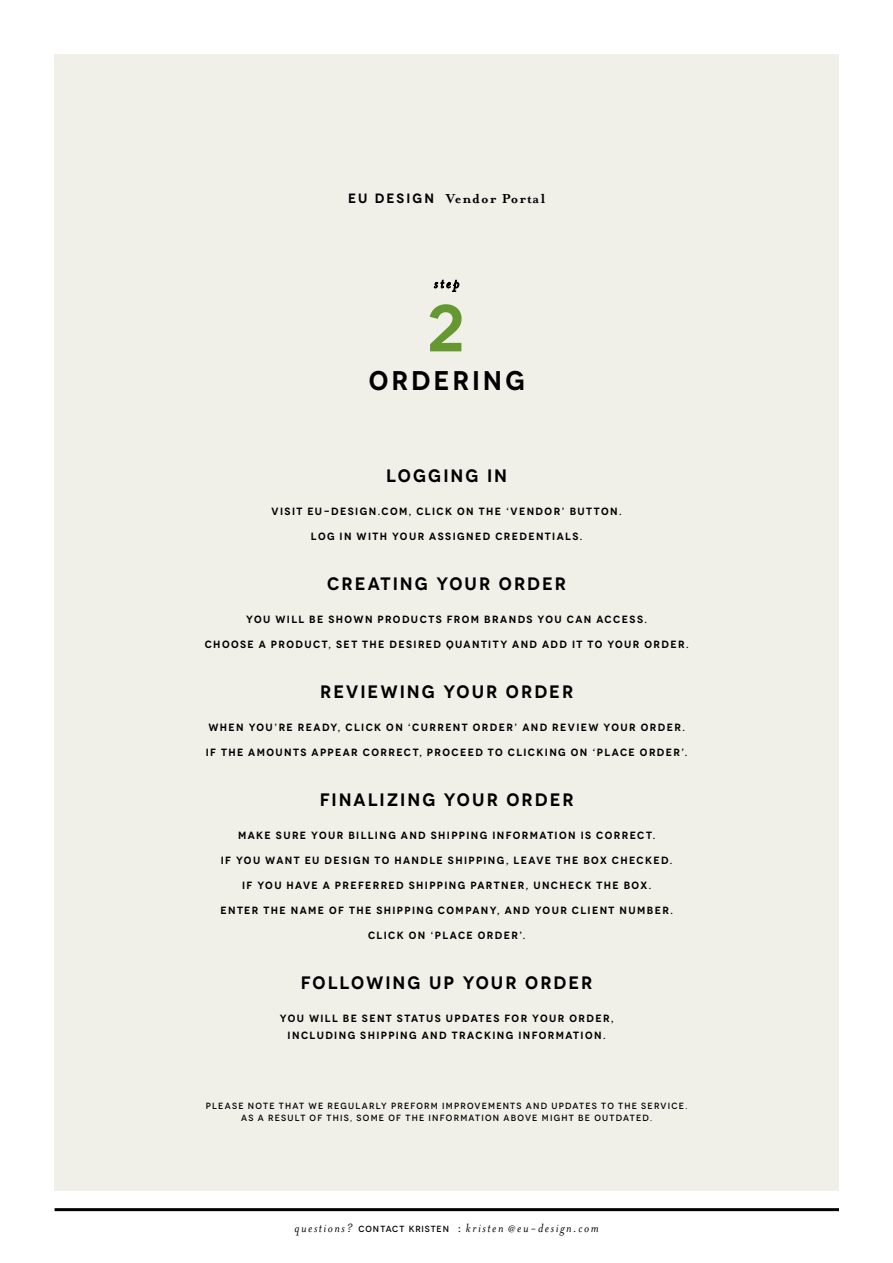
<style>
.page{position:relative;width:893px;height:1263px;background:#fff}
.page>*{position:absolute;margin:0;border:0;box-sizing:border-box;transform-origin:0 0}
.t1{font:600 66px "Novecento";color:#659831}
.t2{font:600 27px "Novecento";letter-spacing:.11em;color:#000}
.t3{font:600 18px "Novecento";letter-spacing:.11em;color:#000}
.t4{font:700 15px "Mrs Eaves";letter-spacing:.07em;color:#000}
.t5{font:italic 15px "Mrs Eaves";color:#000}
.t6{font:italic 13.65px "Mrs Eaves";letter-spacing:.12em;color:#000}
.t7{font:600 10.5px/16.5px "Novecento";letter-spacing:.13em;color:#000;text-align:center}
.t8{font:500 9px/12px "Novecento";letter-spacing:.135em;color:#000;text-align:center}
.s1{font-family:"Novecento";font-weight:600;font-size:13.5px}
.s2{font-family:"Novecento";font-weight:500;font-style:normal;font-size:8.85px}
.s3{font-family:"Novecento";font-weight:500;font-style:normal;font-size:12px}
.s4{font-size:10.5px}
</style>
<div class="page">
<div style="left:55px;top:54px;width:784px;height:1137px;background:#f0efe8"></div>
<hr style="left:55px;top:1208px;width:784px;height:3px;background:#000">
<svg style="left:433px;top:279px;width:27px;height:13px"></svg>
<h3 class="t4" style="left:348px;top:190px;width:199px"><span class="s1">EU DESIGN</span> Vendor Portal</h3>
<h3 class="t5" style="left:434px;top:275px;width:27px">step</h3>
<h1 class="t1" style="left:427px;top:288px;width:39px">2</h1>
<h2 class="t2" style="left:369px;top:364px;width:158px">ORDERING</h2>
<h3 class="t3" style="left:386px;top:465px;width:122px">LOGGING IN</h3>
<p class="t7" style="left:272px;top:503px;width:352px">VISIT EU-DESIGN.COM, CLICK ON THE ‘VENDOR’ BUTTON.</p>
<p class="t7" style="left:311px;top:528px;width:273px">LOG IN WITH YOUR ASSIGNED CREDENTIALS.</p>
<h3 class="t3" style="left:327px;top:573px;width:240px">CREATING YOUR ORDER</h3>
<p class="t7" style="left:246px;top:611px;width:402px">YOU WILL BE SHOWN PRODUCTS FROM BRANDS YOU CAN ACCESS.</p>
<p class="t7" style="left:205px;top:636px;width:485px">CHOOSE A PRODUCT, SET THE DESIRED QUANTITY AND ADD IT TO YOUR ORDER.</p>
<h3 class="t3" style="left:320px;top:681px;width:255px">REVIEWING YOUR ORDER</h3>
<p class="t7" style="left:208px;top:719px;width:478px">WHEN YOU’RE READY, CLICK ON ‘CURRENT ORDER’ AND REVIEW YOUR ORDER.</p>
<p class="t7" style="left:206px;top:744px;width:483px">IF THE AMOUNTS APPEAR CORRECT, PROCEED TO CLICKING ON ‘PLACE ORDER’.</p>
<h3 class="t3" style="left:320px;top:789px;width:256px">FINALIZING YOUR ORDER</h3>
<p class="t7" style="left:238px;top:827px;width:419px">MAKE SURE YOUR BILLING AND SHIPPING INFORMATION IS CORRECT.</p>
<p class="t7" style="left:221px;top:852px;width:453px">IF YOU WANT EU DESIGN TO HANDLE SHIPPING, LEAVE THE BOX CHECKED.</p>
<p class="t7" style="left:242px;top:877px;width:411px">IF YOU HAVE A PREFERRED SHIPPING PARTNER, UNCHECK THE BOX.</p>
<p class="t7" style="left:220px;top:902px;width:454px">ENTER THE NAME OF THE SHIPPING COMPANY, AND YOUR CLIENT NUMBER.</p>
<p class="t7" style="left:368px;top:927px;width:159px">CLICK ON ‘PLACE ORDER’.</p>
<h3 class="t3" style="left:301px;top:972px;width:293px">FOLLOWING UP YOUR ORDER</h3>
<p class="t7" style="left:280px;top:1010px;width:335px">YOU WILL BE SENT STATUS UPDATES FOR YOUR ORDER,<br>INCLUDING SHIPPING AND TRACKING INFORMATION.</p>
<p class="t8" style="left:206px;top:1100px;width:483px">PLEASE NOTE THAT WE REGULARLY PREFORM IMPROVEMENTS AND UPDATES TO THE SERVICE.<br>AS A RESULT OF THIS, SOME OF THE INFORMATION ABOVE MIGHT BE OUTDATED.</p>
<h3 class="t6" style="left:295px;top:1220px;width:306px">questions? <span class="s2">CONTACT KRISTEN</span> <span class="s3">:</span> kristen <span class="s4">@</span>eu-design.com</h3>
</div>
